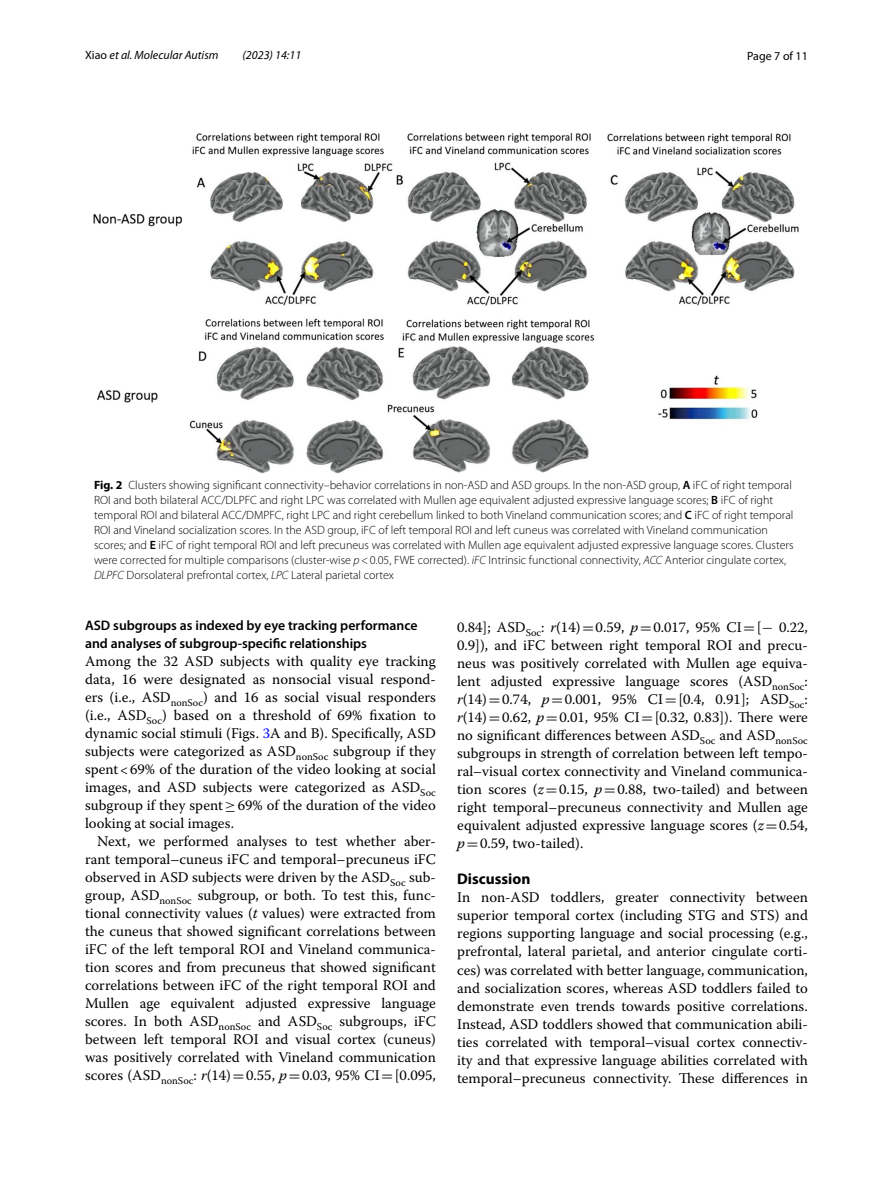
<style>
.page{position:relative;width:893px;height:1187px;background:#fff}
.page>*{position:absolute;margin:0;border:0;box-sizing:border-box;transform-origin:0 0}
.t1{font:700 15.45px "Myriad Pro";color:#000}
.t2{font:14.7px/18px "Warnock Pro";color:#000;text-align:justify}
.t3{font:600 13.8px/18px "Myriad Pro";color:#000}
.t4{font:300 12px/15px "Myriad Pro";color:#000}
.t5{font:italic 12px "Myriad Pro";color:#000}
.t6{font:12px "Myriad Pro";color:#000}
.s1{font-style:normal}
.s2{font-weight:700}
.s3{font-weight:600}
.s4{font-style:italic}
.s5{color:#00f}
.s6{font-family:"MTSY"}
</style>
<div class="page">
<img style="left:94px;top:133px;width:705px;height:341px">
<p class="t5" style="left:85px;top:48px;width:135px"><span class="s1">Xiao</span> et al. Molecular Autism</p>
<p class="t5" style="left:243px;top:48px;width:60px">(2023) 14:11</p>
<p class="t6" style="left:747px;top:48px;width:62px">Page 7 of 11</p>
<p class="t4" style="left:94px;top:477px;width:701px"><span class="s2">Fig. 2</span> Clusters showing significant connectivity–behavior correlations in non-ASD and ASD groups. In the non-ASD group, <span class="s3">A</span> iFC of right temporal ROI and both bilateral ACC/DLPFC and right LPC was correlated with Mullen age equivalent adjusted expressive language scores; <span class="s3">B</span> iFC of right temporal ROI and bilateral ACC/DMPFC, right LPC and right cerebellum linked to both Vineland communication scores; and <span class="s3">C</span> iFC of right temporal ROI and Vineland socialization scores. In the ASD group, iFC of left temporal ROI and left cuneus was correlated with Vineland communication scores; and <span class="s3">E</span> iFC of right temporal ROI and left precuneus was correlated with Mullen age equivalent adjusted expressive language scores. Clusters were corrected for multiple comparisons (cluster-wise <span class="s4">p</span>&lt;0.05, FWE corrected). <span class="s4">iFC</span> Intrinsic functional connectivity, <span class="s4">ACC</span> Anterior cingulate cortex, <span class="s4">DLPFC</span> Dorsolateral prefrontal cortex, <span class="s4">LPC</span> Lateral parietal cortex</p>
<p class="t3" style="left:85px;top:616px;width:334px">ASD subgroups as indexed by eye tracking performance and analyses of subgroup‑specific relationships</p>
<p class="t2" style="left:85px;top:651px;width:352px">Among the 32 ASD subjects with quality eye tracking data, 16 were designated as nonsocial visual respond&shy;ers (i.e., ASD<sub>nonSoc</sub>) and 16 as social visual responders (i.e., ASD<sub>Soc</sub>) based on a threshold of 69% fixation to dynamic social stimuli (Figs. <span class="s5">3</span>A and B). Specifically, ASD subjects were categorized as ASD<sub>nonSoc</sub> subgroup if they spent&lt;69% of the duration of the video looking at social images, and ASD subjects were categorized as ASD<sub>Soc </sub>subgroup if they spent<span class="s6">≥</span>69% of the duration of the video looking at social images.</p>
<p class="t2" style="left:85px;top:831px;width:352px;text-indent:12px">Next, we performed analyses to test whether aber&shy;rant temporal–cuneus iFC and temporal–precuneus iFC observed in ASD subjects were driven by the ASD<sub>Soc</sub> sub&shy;group, ASD<sub>nonSoc</sub> subgroup, or both. To test this, func&shy;tional connectivity values (<span class="s4">t</span> values) were extracted from the cuneus that showed significant correlations between iFC of the left temporal ROI and Vineland communica&shy;tion scores and from precuneus that showed significant correlations between iFC of the right temporal ROI and Mullen age equivalent adjusted expressive language scores. In both ASD<sub>nonSoc</sub> and ASD<sub>Soc</sub> subgroups, iFC between left temporal ROI and visual cortex (cuneus) was positively correlated with Vineland communication scores (ASD<sub>nonSoc</sub>: <span class="s4">r</span>(14)<span class="s6">=</span>0.55, <span class="s4">p</span><span class="s6">=</span>0.03, 95% CI<span class="s6">=</span>[0.095,</p>
<p class="t2" style="left:457px;top:618px;width:352px">0.84]; ASD<sub>Soc</sub>: <span class="s4">r</span>(14)<span class="s6">=</span>0.59, <span class="s4">p</span><span class="s6">=</span>0.017, 95% CI<span class="s6">=</span>[<span class="s6">−</span> 0.22, 0.9]), and iFC between right temporal ROI and precu&shy;neus was positively correlated with Mullen age equiva&shy;lent adjusted expressive language scores (ASD<sub>nonSoc</sub>: <span class="s4">r</span>(14)<span class="s6">=</span>0.74, <span class="s4">p</span><span class="s6">=</span>0.001, 95% CI<span class="s6">=</span>[0.4, 0.91]; ASD<sub>Soc</sub>: <span class="s4">r</span>(14)<span class="s6">=</span>0.62, <span class="s4">p</span><span class="s6">=</span>0.01, 95% CI<span class="s6">=</span>[0.32, 0.83]). There were no significant differences between ASD<sub>Soc</sub> and ASD<sub>nonSoc </sub>subgroups in strength of correlation between left tempo&shy;ral–visual cortex connectivity and Vineland communica&shy;tion scores (<span class="s4">z</span><span class="s6">=</span>0.15, <span class="s4">p</span><span class="s6">=</span>0.88, two-tailed) and between right temporal–precuneus connectivity and Mullen age equivalent adjusted expressive language scores (<span class="s4">z</span><span class="s6">=</span>0.54, <span class="s4">p</span><span class="s6">=</span>0.59, two-tailed).</p>
<p class="t1" style="left:457px;top:869px;width:75px">Discussion</p>
<p class="t2" style="left:457px;top:888px;width:352px">In non-ASD toddlers, greater connectivity between superior temporal cortex (including STG and STS) and regions supporting language and social processing (e.g., prefrontal, lateral parietal, and anterior cingulate corti&shy;ces) was correlated with better language, communication, and socialization scores, whereas ASD toddlers failed to demonstrate even trends towards positive correlations.<br>Instead, ASD toddlers showed that communication abili&shy;ties correlated with temporal–visual cortex connectiv&shy;ity and that expressive language abilities correlated with temporal–precuneus connectivity. These differences in</p>
</div>
